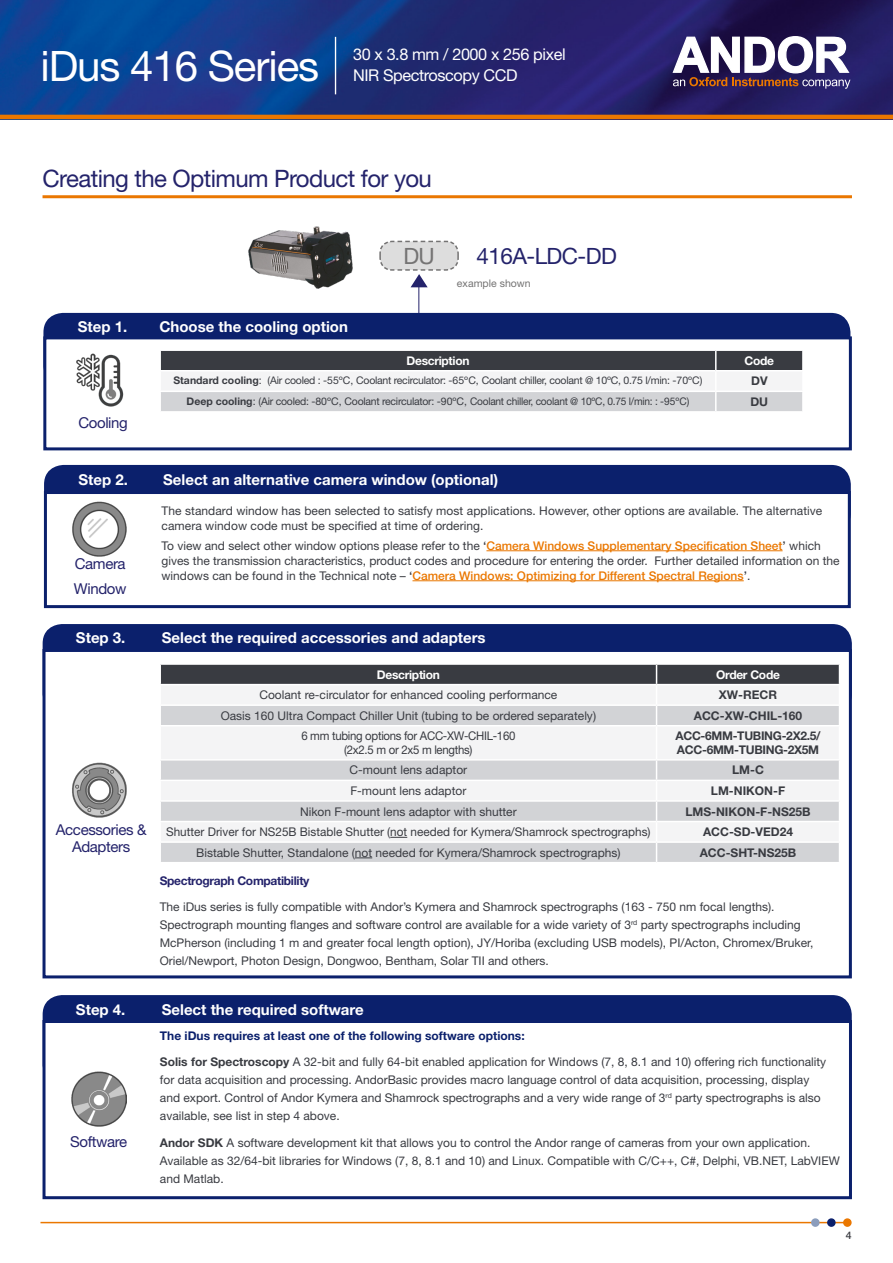
<style>
.page{position:relative;width:893px;height:1263px;background:#fff}
.page>*{position:absolute;margin:0;border:0;box-sizing:border-box;transform-origin:0 0}
.t1{font:42px "Helvetica Neue LT Std";letter-spacing:-.025em;color:#fff}
.t2{font:24px "Helvetica Neue LT Std";letter-spacing:-.025em;color:#24236b}
.t3{font:22.5px "Helvetica Neue LT Std";letter-spacing:-.025em;color:#24236b}
.t4{font:22.5px "Helvetica Neue LT Std";color:#747373}
.t5{font:16.2px/20.4px "Helvetica Neue LT Std";letter-spacing:-.025em;color:#fff}
.t6{font:700 15px "Helvetica Neue LT Std";color:#fff}
.t7{font:15px/25px "Helvetica Neue LT Std";letter-spacing:-.025em;color:#24236b}
.t8{font:12px/18px "Helvetica Neue LT Std";color:#393b41}
.t9{font:700 12px "Helvetica Neue LT Std";color:#393b41}
.t10{font:700 12px "Helvetica Neue LT Std";color:#0b206c}
.t11{font:12px/13.5px "Helvetica Neue LT Std";letter-spacing:-.025em;color:#393b41;text-align:center;scale:.95 1}
.t12{font:700 12px/13.5px "Helvetica Neue LT Std";letter-spacing:-.025em;color:#393b41}
.t13{font:700 12px "Helvetica Neue LT Std";letter-spacing:-.025em;color:#fff}
.t14{font:700 12px "Helvetica Neue LT Std";letter-spacing:-.025em;color:#24236b}
.t15{font:10.5px "Helvetica Neue LT Std";letter-spacing:-.025em;color:#393b41}
.t16{font:10.5px "Helvetica Neue LT Std";color:#747373}
.t17{font:500 10.5px "Helvetica Neue LT Std";color:#393b41}
.s1{font-weight:700}
.s2{font-weight:500}
.s3{font-weight:500;color:#ea7700}
</style>
<div class="page">
<img style="left:0;top:0;width:893px;height:115px">
<svg style="left:672px;top:36px;width:178px;height:53px"></svg>
<hr style="left:335px;top:37px;width:1px;height:57px;background:#fff">
<hr style="left:40px;top:1222px;width:805px;height:1px;background:#ea7700">
<div style="left:844px;top:1219px;width:7px;height:7px;background:#ea7700;border-radius:50%"></div>
<div style="left:843px;top:1218px;width:9px;height:9px;border:2px solid #ea7700;border-radius:50%"></div>
<div style="left:812px;top:1219px;width:7px;height:7px;background:#8b9dbc;border-radius:50%"></div>
<div style="left:811px;top:1218px;width:9px;height:9px;border:2px solid #8b9dbc;border-radius:50%"></div>
<div style="left:828px;top:1219px;width:7px;height:7px;background:#0b206c;border-radius:50%"></div>
<div style="left:827px;top:1218px;width:9px;height:9px;border:2px solid #0b206c;border-radius:50%"></div>
<hr style="left:0;top:115px;width:893px;height:4px;background:#ea7700">
<svg style="left:379px;top:240px;width:80px;height:47px"></svg>
<hr style="left:418px;top:283px;width:1px;height:32px;background:#24236b">
<div style="left:46px;top:466px;width:803px;height:65px;background:#0b206c;border-radius:18px"></div>
<div style="left:44px;top:465px;width:807px;height:67px;border:3px solid #0b206c;border-radius:18px"></div>
<div style="left:44px;top:491px;width:807px;height:117px;background:#fff;border:3px solid #0b206c"></div>
<hr style="left:486px;top:550px;width:297px;height:1px;background:#ea7700">
<hr style="left:412px;top:580px;width:332px;height:1px;background:#ea7700">
<img style="left:73px;top:502px;width:53px;height:54px">
<div style="left:44px;top:996px;width:806px;height:87px;background:#0b206c;border-radius:18px"></div>
<div style="left:43px;top:995px;width:809px;height:89px;border:3px solid #0b206c;border-radius:18px"></div>
<div style="left:43px;top:1020px;width:809px;height:179px;background:#fff;border:3px solid #0b206c"></div>
<img style="left:71px;top:1071px;width:55px;height:55px">
<div style="left:45px;top:314px;width:804px;height:70px;background:#0b206c;border-radius:18px"></div>
<div style="left:43px;top:313px;width:807px;height:73px;border:3px solid #0b206c;border-radius:18px"></div>
<div style="left:43px;top:336px;width:809px;height:114px;background:#fff;border:3px solid #0b206c"></div>
<svg style="left:160px;top:350px;width:643px;height:61px"></svg>
<img style="left:76px;top:353px;width:48px;height:54px">
<div style="left:44px;top:625px;width:806px;height:87px;background:#0b206c;border-radius:18px"></div>
<div style="left:43px;top:624px;width:809px;height:89px;border:3px solid #0b206c;border-radius:18px"></div>
<div style="left:43px;top:649px;width:809px;height:329px;background:#fff;border:3px solid #0b206c"></div>
<svg style="left:161px;top:727px;width:678px;height:135px;fill:#f4f4f5"></svg>
<svg style="left:160px;top:664px;width:680px;height:61px"></svg>
<hr style="left:656px;top:726px;width:1px;height:33px;background:#fff">
<hr style="left:159px;top:759px;width:498px;height:1px;background:#fff">
<hr style="left:657px;top:759px;width:183px;height:1px;background:#fff">
<hr style="left:159px;top:780px;width:498px;height:1px;background:#fff">
<hr style="left:657px;top:780px;width:183px;height:1px;background:#fff">
<hr style="left:159px;top:800px;width:498px;height:2px;background:#fff">
<hr style="left:657px;top:800px;width:183px;height:2px;background:#fff">
<hr style="left:159px;top:821px;width:498px;height:1px;background:#fff">
<hr style="left:657px;top:821px;width:183px;height:1px;background:#fff">
<hr style="left:159px;top:841px;width:498px;height:2px;background:#fff">
<hr style="left:657px;top:841px;width:183px;height:2px;background:#fff">
<svg style="left:656px;top:760px;width:1px;height:102px"></svg>
<svg style="left:390px;top:837px;width:17px;height:1px"></svg>
<svg style="left:355px;top:857px;width:17px;height:1px"></svg>
<img style="left:72px;top:762px;width:55px;height:56px">
<hr style="left:43px;top:195px;width:809px;height:3px;background:#ea7700">
<img style="left:248px;top:226px;width:105px;height:63px">
<h1 class="t1" style="left:40px;top:41px;width:280px">iDus 416 Series</h1>
<h3 class="t5" style="left:353px;top:44px;width:214px">30 x 3.8 mm / 2000 x 256 pixel<br>NIR Spectroscopy CCD</h3>
<h2 class="t2" style="left:43px;top:164px;width:391px">Creating the Optimum Product for you</h2>
<p class="t6" style="left:78px;top:317px;width:51px">Step 1.</p>
<p class="t6" style="left:159px;top:317px;width:190px">Choose the cooling option</p>
<h3 class="t4" style="left:403px;top:243px;width:33px">DU</h3>
<h3 class="t3" style="left:477px;top:243px;width:142px">416A-LDC-DD</h3>
<p class="t16" style="left:457px;top:277px;width:75px">example shown</p>
<p class="t7" style="left:78px;top:410px;width:51px">Cooling</p>
<p class="t13" style="left:406px;top:353px;width:64px">Description</p>
<p class="t13" style="left:745px;top:353px;width:31px">Code</p>
<p class="t15" style="left:173px;top:374px;width:531px"><span class="s1">Standard cooling</span>: (Air cooled : -55ºC, Coolant recirculator: -65ºC, Coolant chiller, coolant @ 10ºC, 0.75 l/min: -70ºC)</p>
<p class="t9" style="left:751px;top:374px;width:18px">DV</p>
<p class="t15" style="left:187px;top:395px;width:504px"><span class="s1">Deep cooling</span>: (Air cooled: -80ºC, Coolant recirculator: -90ºC, Coolant chiller, coolant @ 10ºC, 0.75 l/min: : -95ºC)</p>
<p class="t9" style="left:751px;top:394px;width:19px">DU</p>
<p class="t6" style="left:78px;top:471px;width:51px">Step 2.</p>
<p class="t6" style="left:163px;top:471px;width:336px">Select an alternative camera window (optional)</p>
<p class="t8" style="left:162px;top:503px;width:662px;line-height:15px">The standard window has been selected to satisfy most applications. However, other options are available. The alternative camera window code must be specified at time of ordering.</p>
<p class="t8" style="left:162px;top:538px;width:680px;line-height:15px">To view and select other window options please refer to the <span class="s2">‘</span><span class="s3">Camera Windows Supplementary Specification Sheet</span><span class="s2">’</span> which gives the transmission characteristics, product codes and procedure for entering the order. Further detailed information on the windows can be found in the Technical note – <span class="s2">‘</span><span class="s3">Camera Windows: Optimizing for Different Spectral Regions</span><span class="s2">’</span>.</p>
<p class="t7" style="left:74px;top:551px;width:54px">Camera<br>Window</p>
<p class="t6" style="left:76px;top:628px;width:51px">Step 3.</p>
<p class="t6" style="left:162px;top:628px;width:325px">Select the required accessories and adapters</p>
<p class="t13" style="left:377px;top:667px;width:64px">Description</p>
<p class="t13" style="left:716px;top:667px;width:65px">Order Code</p>
<p class="t8" style="left:259px;top:686px;width:300px">Coolant re-circulator for enhanced cooling performance</p>
<p class="t9" style="left:719px;top:687px;width:60px">XW-RECR</p>
<p class="t8" style="left:221px;top:706px;width:377px">Oasis 160 Ultra Compact Chiller Unit (tubing to be ordered separately)</p>
<p class="t9" style="left:694px;top:708px;width:110px">ACC-XW-CHIL-160</p>
<p class="t11" style="left:301px;top:729px;width:227px">6 mm tubing options for ACC-XW-CHIL-160 (2x2.5 m or 2x5 m lengths)</p>
<p class="t12" style="left:675px;top:729px;width:147px">ACC-6MM-TUBING-2X2.5/<br>ACC-6MM-TUBING-2X5M</p>
<p class="t8" style="left:349px;top:761px;width:119px">C-mount lens adaptor</p>
<p class="t9" style="left:732px;top:763px;width:33px">LM-C</p>
<p class="t8" style="left:350px;top:781px;width:118px">F-mount lens adaptor</p>
<p class="t9" style="left:711px;top:783px;width:76px">LM-NIKON-F</p>
<p class="t8" style="left:300px;top:802px;width:218px">Nikon F-mount lens adaptor with shutter</p>
<p class="t9" style="left:685px;top:804px;width:127px">LMS-NIKON-F-NS25B</p>
<p class="t8" style="left:166px;top:823px;width:486px">Shutter Driver for NS25B Bistable Shutter (not needed for Kymera/Shamrock spectrographs)</p>
<p class="t9" style="left:703px;top:824px;width:92px">ACC-SD-VED24</p>
<p class="t8" style="left:196px;top:843px;width:426px">Bistable Shutter, Standalone (not needed for Kymera/Shamrock spectrographs)</p>
<p class="t9" style="left:700px;top:845px;width:98px">ACC-SHT-NS25B</p>
<p class="t14" style="left:160px;top:873px;width:151px">Spectrograph Compatibility</p>
<p class="t8" style="left:160px;top:898px;width:655px">The iDus series is fully compatible with Andor’s Kymera and Shamrock spectrographs (163 - 750 nm focal lengths).<br>Spectrograph mounting flanges and software control are available for a wide variety of 3<sup>rd</sup> party spectrographs including McPherson (including 1 m and greater focal length option), JY/Horiba (excluding USB models), PI/Acton, Chromex/Bruker, Oriel/Newport, Photon Design, Dongwoo, Bentham, Solar TII and others.</p>
<p class="t7" style="left:56px;top:821px;width:92px;line-height:16.5px;text-align:center">Accessories &amp;<br>Adapters</p>
<p class="t6" style="left:76px;top:1001px;width:51px">Step 4.</p>
<p class="t6" style="left:162px;top:1001px;width:203px">Select the required software</p>
<p class="t10" style="left:160px;top:1028px;width:366px">The iDus requires at least one of the following software options:</p>
<p class="t8" style="left:160px;top:1053px;width:668px"><span class="s1">Solis for Spectroscopy</span> A 32-bit and fully 64-bit enabled application for Windows (7, 8, 8.1 and 10) offering rich functionality for data acquisition and processing. AndorBasic provides macro language control of data acquisition, processing, display and export. Control of Andor Kymera and Shamrock spectrographs and a very wide range of 3<sup>rd</sup> party spectrographs is also available, see list in step 4 above.</p>
<p class="t8" style="left:160px;top:1133px;width:681px"><span class="s1">Andor SDK</span> A software development kit that allows you to control the Andor range of cameras from your own application.<br>Available as 32/64-bit libraries for Windows (7, 8, 8.1 and 10) and Linux. Compatible with C/C++, C#, Delphi, VB.NET, LabVIEW and Matlab.</p>
<p class="t7" style="left:70px;top:1129px;width:59px">Software</p>
<p class="t17" style="left:846px;top:1229px;width:7px">4</p>
</div>
